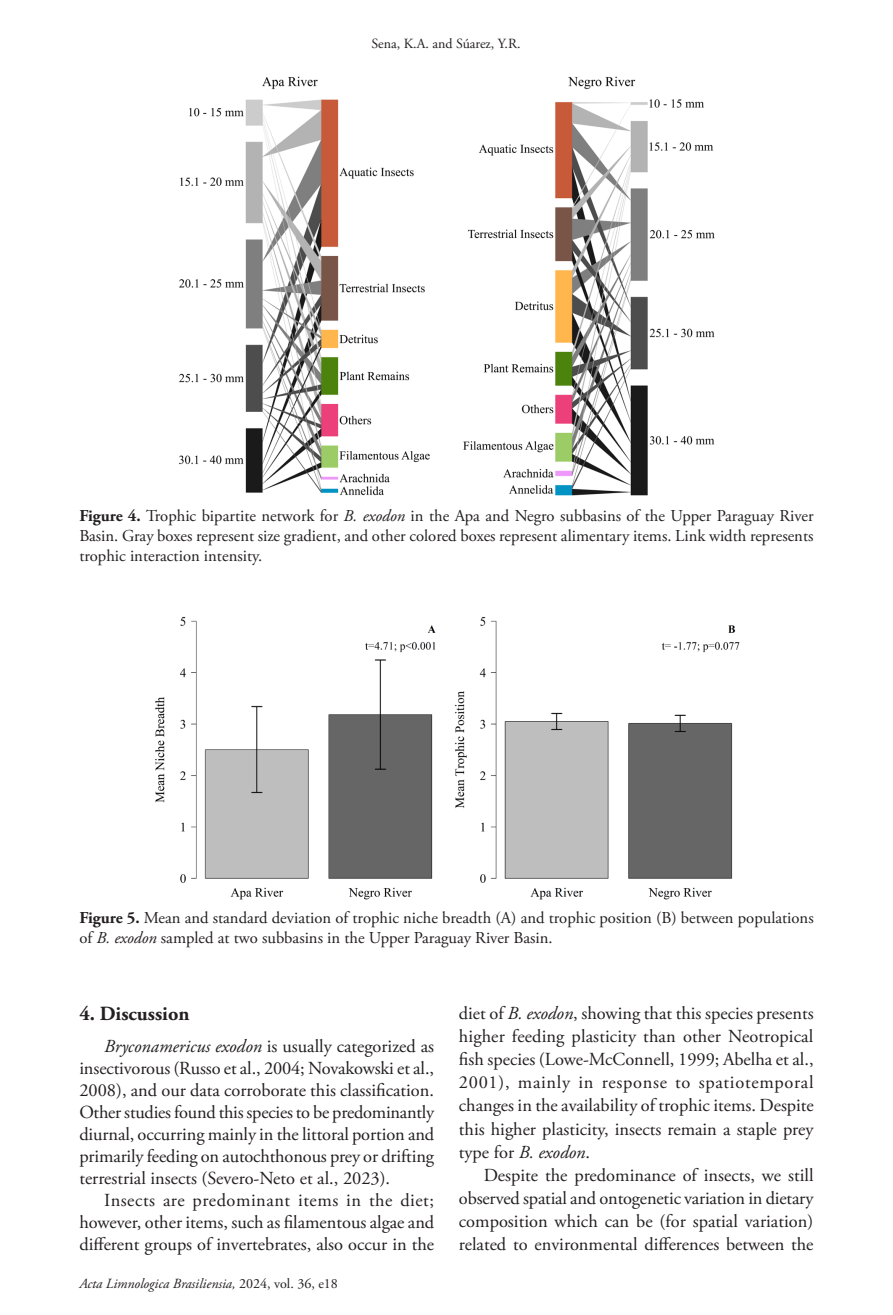
<style>
.page{position:relative;width:893px;height:1315px;background:#fff}
.page>*{position:absolute;margin:0;border:0;box-sizing:border-box;transform-origin:0 0}
.Heading1{font:700 20.12px "Adobe Garamond Pro";color:#231f20}
.Paragraph{font:18.38px/23.1px "Adobe Garamond Pro";color:#231f20;text-align:justify}
.FigureCaption{font:16.62px/19.9px "Adobe Garamond Pro";color:#231f20;text-align:justify}
.t1{font:italic 14px "Adobe Garamond Pro";color:#231f20}
.t2{font:14px "Adobe Garamond Pro";color:#231f20}
.s1{font-weight:700}
.s2{font-style:italic}
.s3{font-style:normal}
</style>
<div class="page">
<img style="left:178px;top:76px;width:537px;height:420px">
<img style="left:155px;top:616px;width:585px;height:284px">
<p class="t2" style="left:372px;top:35px;width:150px">Sena, K.A. and Súarez, Y.R.</p>
<p class="FigureCaption" style="left:79px;top:506px;width:736px"><span class="s1">Figure 4.</span> Trophic bipartite network for <span class="s2">B. exodon</span> in the Apa and Negro subbasins of the Upper Paraguay River Basin. Gray boxes represent size gradient, and other colored boxes represent alimentary items. Link width represents trophic interaction intensity.</p>
<p class="FigureCaption" style="left:79px;top:908px;width:736px"><span class="s1">Figure 5.</span> Mean and standard deviation of trophic niche breadth (A) and trophic position (B) between populations of <span class="s2">B. exodon</span> sampled at two subbasins in the Upper Paraguay River Basin.</p>
<p class="Heading1" style="left:79px;top:1002px;width:112px">4. Discussion</p>
<p class="Paragraph" style="left:79px;top:1035px;width:356px;line-height:22.1px;text-indent:25px"><span class="s2">Bryconamericus exodon</span> is usually categorized as insectivorous (Russo et al., 2004; Novakowski et al., 2008), and our data corroborate this classification.<br>Other studies found this species to be predominantly diurnal, occurring mainly in the littoral portion and primarily feeding on autochthonous prey or drifting terrestrial insects (Severo-Neto et al., 2023).</p>
<p class="Paragraph" style="left:79px;top:1190px;width:356px;line-height:22.1px;text-indent:25px">Insects are predominant items in the diet; however, other items, such as filamentous algae and different groups of invertebrates, also occur in the</p>
<p class="t1" style="left:79px;top:1275px;width:260px">Acta Limnologica Brasiliensia, <span class="s3">2024, vol. 36, e18</span></p>
<p class="Paragraph" style="left:459px;top:1002px;width:356px">diet of <span class="s2">B. exodon</span>, showing that this species presents higher feeding plasticity than other Neotropical fish species (Lowe-McConnell, 1999; Abelha et al., 2001), mainly in response to spatiotemporal changes in the availability of trophic items. Despite this higher plasticity, insects remain a staple prey type for <span class="s2">B. exodon</span>.</p>
<p class="Paragraph" style="left:459px;top:1164px;width:356px;text-indent:25px">Despite the predominance of insects, we still observed spatial and ontogenetic variation in dietary composition which can be (for spatial variation) related to environmental differences between the</p>
</div>
